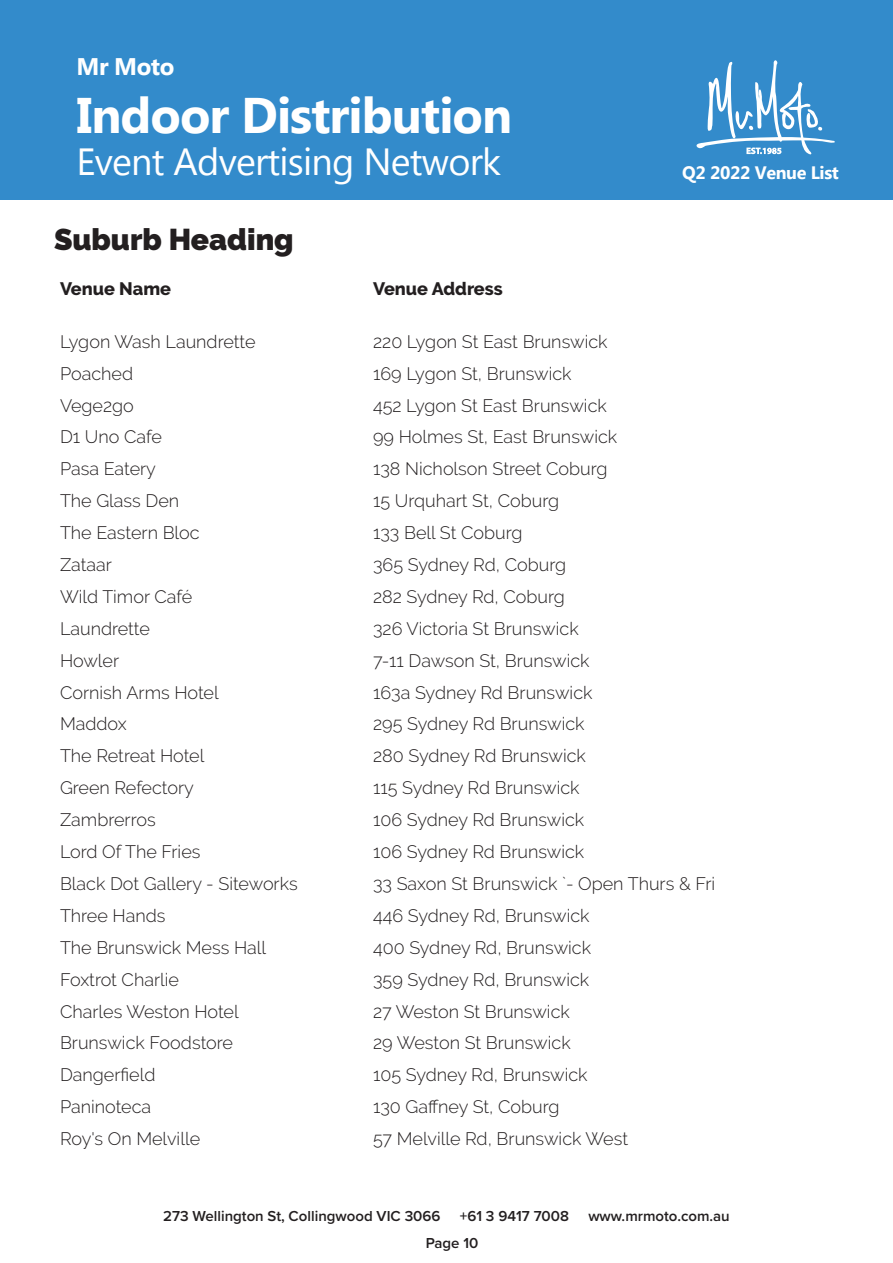
<style>
.page{position:relative;width:893px;height:1263px;background:#fff}
.page>*{position:absolute;margin:0;border:0;box-sizing:border-box;transform-origin:0 0}
.t1{font:700 49.95px "Myanmar Text";letter-spacing:-.02em;color:#fff}
.t2{font:37.8px "Myanmar Text";letter-spacing:-.02em;color:#fff}
.t3{font:900 30px "Raleway";color:#231f20}
.t4{font:700 24px "Myanmar Text";letter-spacing:-.02em;color:#fff}
.t5{font:300 18px "Raleway";color:#231f20}
.t6{font:800 18px "Raleway";color:#231f20}
.t7{font:700 18px "Myanmar Text";letter-spacing:-.02em;color:#fff}
.t8{font:600 15px "Proxima Nova";color:#231f20}
</style>
<div class="page">
<div style="left:0;top:0;width:893px;height:200px;background:#338bcb"></div>
<svg style="left:696px;top:60px;width:139px;height:94px"></svg>
<h3 class="t4" style="left:77px;top:53px;width:99px">Mr Moto</h3>
<h1 class="t1" style="left:77px;top:86px;width:437px">Indoor Distribution</h1>
<h2 class="t2" style="left:77px;top:140px;width:426px">Event Advertising Network</h2>
<p class="t7" style="left:682px;top:163px;width:158px">Q2 2022 Venue List</p>
<h3 class="t3" style="left:54px;top:222px;width:241px">Suburb Heading</h3>
<p class="t6" style="left:60px;top:279px;width:113px">Venue Name</p>
<p class="t6" style="left:373px;top:279px;width:131px">Venue Address</p>
<p class="t5" style="left:60px;top:331px;width:197px">Lygon Wash Laundrette</p>
<p class="t5" style="left:373px;top:331px;width:236px">220 Lygon St East Brunswick</p>
<p class="t5" style="left:60px;top:363px;width:75px">Poached</p>
<p class="t5" style="left:373px;top:363px;width:200px">169 Lygon St, Brunswick</p>
<p class="t5" style="left:60px;top:395px;width:75px">Vege2go</p>
<p class="t5" style="left:373px;top:395px;width:235px">452 Lygon St East Brunswick</p>
<p class="t5" style="left:60px;top:427px;width:103px">D1 Uno Cafe</p>
<p class="t5" style="left:373px;top:427px;width:246px">99 Holmes St, East Brunswick</p>
<p class="t5" style="left:60px;top:458px;width:98px">Pasa Eatery</p>
<p class="t5" style="left:373px;top:458px;width:236px">138 Nicholson Street Coburg</p>
<p class="t5" style="left:60px;top:490px;width:121px">The Glass Den</p>
<p class="t5" style="left:373px;top:490px;width:187px">15 Urquhart St, Coburg</p>
<p class="t5" style="left:60px;top:522px;width:141px">The Eastern Bloc</p>
<p class="t5" style="left:373px;top:522px;width:151px">133 Bell St Coburg</p>
<p class="t5" style="left:60px;top:554px;width:54px">Zataar</p>
<p class="t5" style="left:373px;top:554px;width:194px">365 Sydney Rd, Coburg</p>
<p class="t5" style="left:60px;top:586px;width:134px">Wild Timor Café</p>
<p class="t5" style="left:373px;top:586px;width:193px">282 Sydney Rd, Coburg</p>
<p class="t5" style="left:60px;top:618px;width:92px">Laundrette</p>
<p class="t5" style="left:373px;top:618px;width:207px">326 Victoria St Brunswick</p>
<p class="t5" style="left:60px;top:650px;width:61px">Howler</p>
<p class="t5" style="left:373px;top:650px;width:218px">7-11 Dawson St, Brunswick</p>
<p class="t5" style="left:60px;top:682px;width:160px">Cornish Arms Hotel</p>
<p class="t5" style="left:373px;top:682px;width:221px">163a Sydney Rd Brunswick</p>
<p class="t5" style="left:60px;top:714px;width:68px">Maddox</p>
<p class="t5" style="left:373px;top:714px;width:213px">295 Sydney Rd Brunswick</p>
<p class="t5" style="left:60px;top:745px;width:146px">The Retreat Hotel</p>
<p class="t5" style="left:373px;top:745px;width:214px">280 Sydney Rd Brunswick</p>
<p class="t5" style="left:60px;top:777px;width:135px">Green Refectory</p>
<p class="t5" style="left:373px;top:777px;width:208px">115 Sydney Rd Brunswick</p>
<p class="t5" style="left:60px;top:809px;width:97px">Zambrerros</p>
<p class="t5" style="left:373px;top:809px;width:213px">106 Sydney Rd Brunswick</p>
<p class="t5" style="left:60px;top:841px;width:142px">Lord Of The Fries</p>
<p class="t5" style="left:373px;top:841px;width:213px">106 Sydney Rd Brunswick</p>
<p class="t5" style="left:60px;top:873px;width:239px">Black Dot Gallery - Siteworks</p>
<p class="t5" style="left:373px;top:873px;width:344px">33 Saxon St Brunswick `- Open Thurs &amp; Fri</p>
<p class="t5" style="left:60px;top:905px;width:107px">Three Hands</p>
<p class="t5" style="left:373px;top:905px;width:218px">446 Sydney Rd, Brunswick</p>
<p class="t5" style="left:60px;top:937px;width:208px">The Brunswick Mess Hall</p>
<p class="t5" style="left:373px;top:937px;width:220px">400 Sydney Rd, Brunswick</p>
<p class="t5" style="left:60px;top:969px;width:121px">Foxtrot Charlie</p>
<p class="t5" style="left:373px;top:969px;width:218px">359 Sydney Rd, Brunswick</p>
<p class="t5" style="left:60px;top:1001px;width:180px">Charles Weston Hotel</p>
<p class="t5" style="left:373px;top:1001px;width:198px">27 Weston St Brunswick</p>
<p class="t5" style="left:60px;top:1032px;width:174px">Brunswick Foodstore</p>
<p class="t5" style="left:373px;top:1032px;width:199px">29 Weston St Brunswick</p>
<p class="t5" style="left:60px;top:1064px;width:97px">Dangerfield</p>
<p class="t5" style="left:373px;top:1064px;width:216px">105 Sydney Rd, Brunswick</p>
<p class="t5" style="left:60px;top:1096px;width:93px">Paninoteca</p>
<p class="t5" style="left:373px;top:1096px;width:188px">130 Gaffney St, Coburg</p>
<p class="t5" style="left:60px;top:1128px;width:142px">Roy's On Melville</p>
<p class="t5" style="left:373px;top:1128px;width:257px">57 Melville Rd, Brunswick West</p>
<p class="t8" style="left:163px;top:1205px;width:279px">273 Wellington St, Collingwood VIC 3066</p>
<p class="t8" style="left:460px;top:1205px;width:111px">+61 3 9417 7008</p>
<p class="t8" style="left:588px;top:1205px;width:143px">www.mrmoto.com.au</p>
<p class="t8" style="left:426px;top:1231px;width:54px">Page 10</p>
</div>
